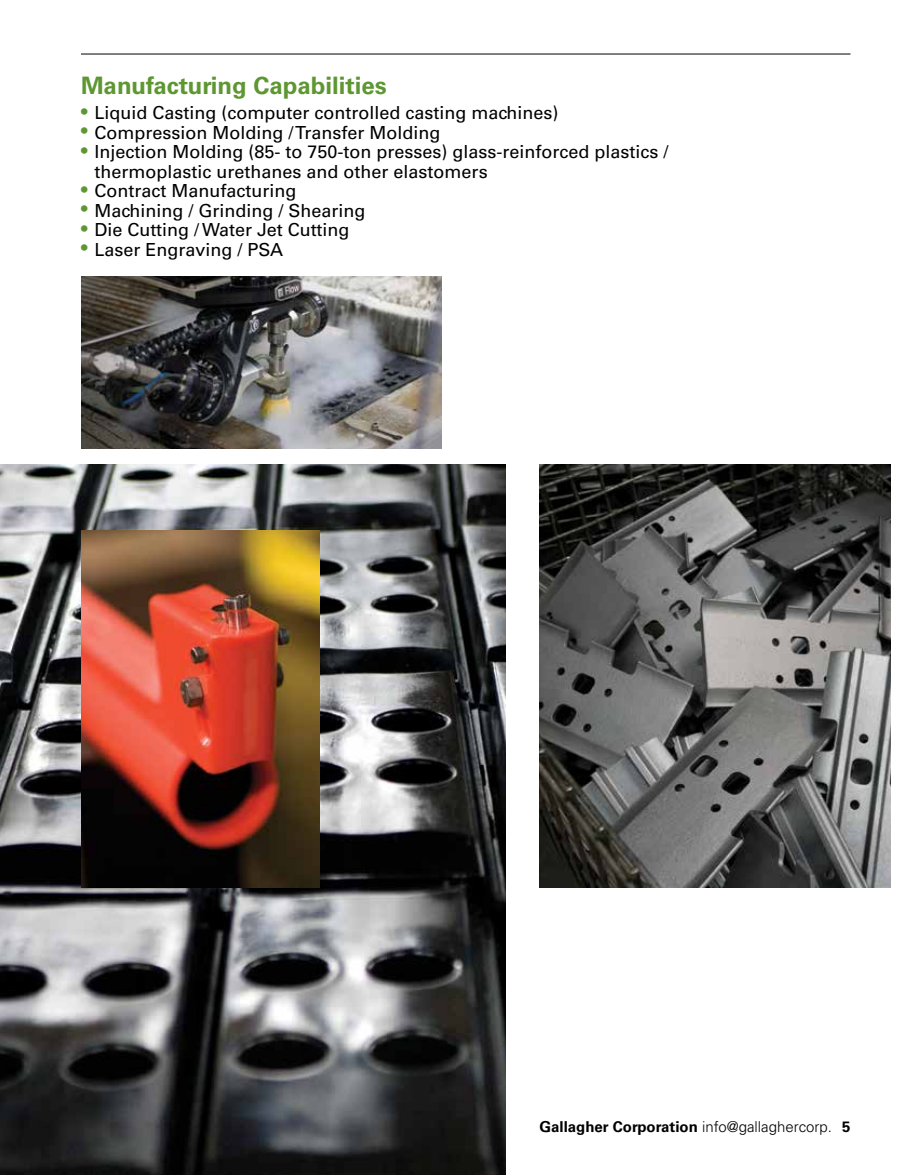
<style>
.page{position:relative;width:918px;height:1175px;background:#fff}
.page>*{position:absolute;margin:0;border:0;box-sizing:border-box;transform-origin:0 0}
.t1{font:700 24px "Univers LT Std";color:#5e9732}
.t2{font:18px/19.5px "Univers LT Std";color:#000}
.t3{font:700 15px "Univers LT Std";color:#000}
.s1{color:#5e9732}
.s2{font-weight:300}
</style>
<div class="page">
<hr style="left:81px;top:54px;width:769px;height:1px;background:#000">
<img style="left:0;top:464px;width:506px;height:710px">
<img style="left:81px;top:531px;width:239px;height:356px">
<img style="left:81px;top:277px;width:360px;height:171px">
<img style="left:540px;top:464px;width:351px;height:423px">
<h1 class="t1" style="left:81px;top:71px;width:307px">Manufacturing Capabilities</h1>
<p class="t2" style="left:81px;top:103px;width:479px"><span class="s1">•</span> Liquid Casting (computer controlled casting machines)</p>
<p class="t2" style="left:81px;top:123px;width:361px"><span class="s1">•</span> Compression Molding / Transfer Molding</p>
<p class="t2" style="left:94px;top:142px;width:576px;text-indent:-14px"><span class="s1">•</span> Injection Molding (85- to 750-ton presses) glass-reinforced plastics / thermoplastic urethanes and other elastomers</p>
<p class="t2" style="left:81px;top:181px;width:217px"><span class="s1">•</span> Contract Manufacturing</p>
<p class="t2" style="left:81px;top:201px;width:286px"><span class="s1">•</span> Machining / Grinding / Shearing</p>
<p class="t2" style="left:81px;top:220px;width:270px"><span class="s1">•</span> Die Cutting / Water Jet Cutting</p>
<p class="t2" style="left:81px;top:240px;width:204px"><span class="s1">•</span> Laser Engraving / PSA</p>
<p class="t3" style="left:540px;top:1117px;width:312px">Gallagher Corporation <span class="s2">info@gallaghercorp.</span> 5</p>
</div>
